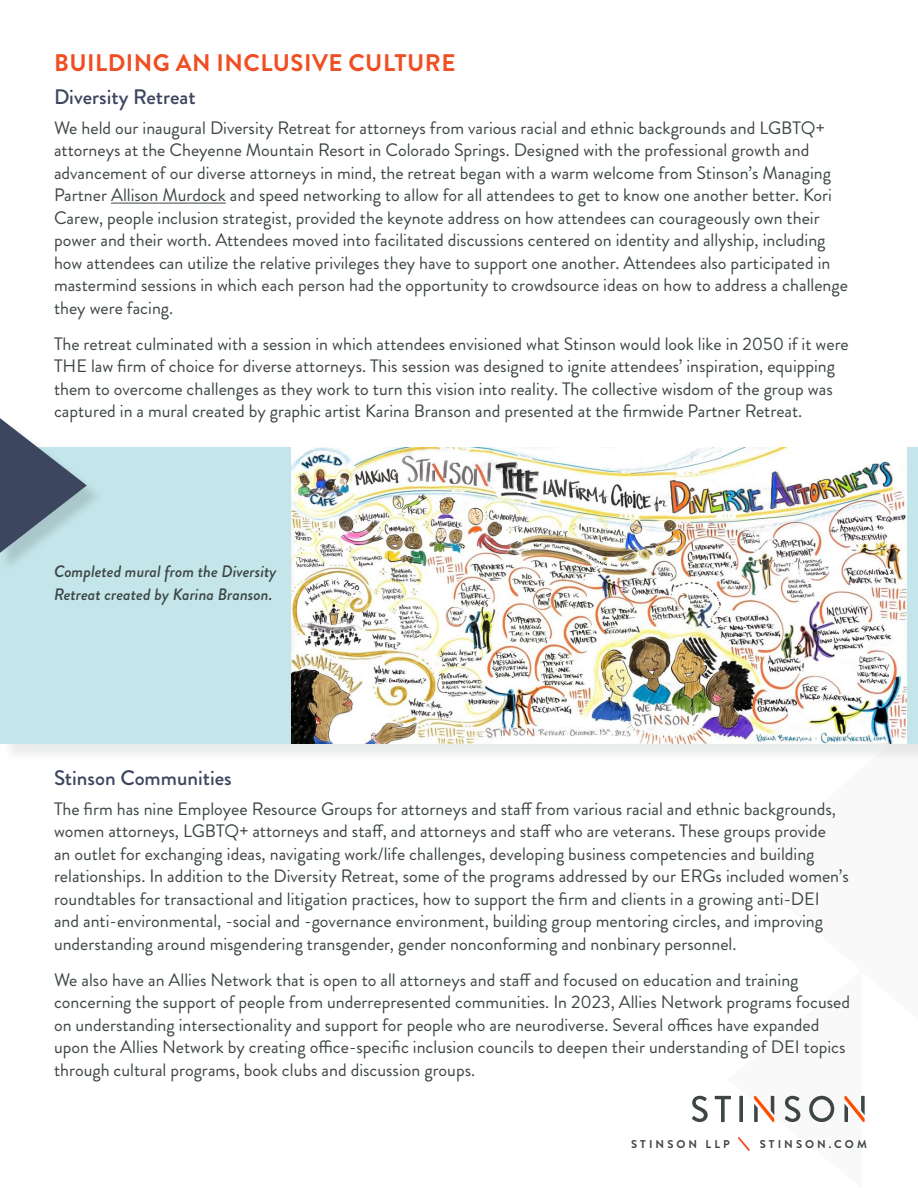
<style>
.page{position:relative;width:918px;height:1188px;background:#fff}
.page>*{position:absolute;margin:0;border:0;box-sizing:border-box;transform-origin:0 0}
.t1{font:700 24px "Brandon Grotesque";letter-spacing:.02em;color:#f04e23}
.t2{font:500 21px "Brandon Grotesque";color:#3c465f}
.t3{font:18px/22.5px "Brandon Grotesque";color:#3d4644}
.t4{font:italic 500 16.5px/22.5px "Brandon Grotesque";color:#3d4644}
.t5{font:700 11.25px "Brandon Grotesque";letter-spacing:.27em;color:#3d4644}
</style>
<div class="page">
<svg style="left:692px;top:1096px;width:16px;height:26px"></svg>
<svg style="left:715px;top:1095px;width:150px;height:56px"></svg>
<div style="left:2px;top:450px;width:916px;height:313px;background:#3d4644;opacity:.1"></div>
<div style="left:0;top:447px;width:918px;height:297px;background:#c4e6eb"></div>
<hr style="left:111px;top:203px;width:115px;height:1px;background:#3d4644">
<img style="left:292px;top:447px;width:615px;height:297px">
<div style="left:0;top:419px;width:105px;height:153px;background:#3d4644;opacity:.2"></div>
<svg style="left:0;top:418px;width:87px;height:135px"></svg>
<p class="t1" style="left:54px;top:46px;width:403px">BUILDING AN INCLUSIVE CULTURE</p>
<p class="t2" style="left:54px;top:82px;width:143px">Diversity Retreat</p>
<p class="t3" style="left:54px;top:117px;width:796px">We held our inaugural Diversity Retreat for attorneys from various racial and ethnic backgrounds and LGBTQ+ attorneys at the Cheyenne Mountain Resort in Colorado Springs. Designed with the professional growth and advancement of our diverse attorneys in mind, the retreat began with a warm welcome from Stinson’s Managing Partner Allison Murdock and speed networking to allow for all attendees to get to know one another better. Kori Carew, people inclusion strategist, provided the keynote address on how attendees can courageously own their power and their worth. Attendees moved into facilitated discussions centered on identity and allyship, including how attendees can utilize the relative privileges they have to support one another. Attendees also participated in mastermind sessions in which each person had the opportunity to crowdsource ideas on how to address a challenge they were facing.</p>
<p class="t3" style="left:54px;top:333px;width:796px">The retreat culminated with a session in which attendees envisioned what Stinson would look like in 2050 if it were THE law firm of choice for diverse attorneys. This session was designed to ignite attendees’ inspiration, equipping them to overcome challenges as they work to turn this vision into reality. The collective wisdom of the group was captured in a mural created by graphic artist Karina Branson and presented at the firmwide Partner Retreat.</p>
<p class="t4" style="left:54px;top:561px;width:224px">Completed mural from the Diversity<br>Retreat created by Karina Branson.</p>
<p class="t2" style="left:54px;top:763px;width:179px">Stinson Communities</p>
<p class="t3" style="left:54px;top:798px;width:796px">The firm has nine Employee Resource Groups for attorneys and staff from various racial and ethnic backgrounds, women attorneys, LGBTQ+ attorneys and staff, and attorneys and staff who are veterans. These groups provide<br>an outlet for exchanging ideas, navigating work/life challenges, developing business competencies and building relationships. In addition to the Diversity Retreat, some of the programs addressed by our ERGs included women’s roundtables for transactional and litigation practices, how to support the firm and clients in a growing anti-DEI and anti-environmental, -social and -governance environment, building group mentoring circles, and improving understanding around misgendering transgender, gender nonconforming and nonbinary personnel.</p>
<p class="t3" style="left:54px;top:969px;width:798px">We also have an Allies Network that is open to all attorneys and staff and focused on education and training concerning the support of people from underrepresented communities. In 2023, Allies Network programs focused on understanding intersectionality and support for people who are neurodiverse. Several offices have expanded upon the Allies Network by creating office-specific inclusion councils to deepen their understanding of DEI topics through cultural programs, book clubs and discussion groups.</p>
<p class="t5" style="left:631px;top:1136px;width:100px">STINSON LLP</p>
<p class="t5" style="left:760px;top:1136px;width:109px">STINSON.COM</p>
</div>
